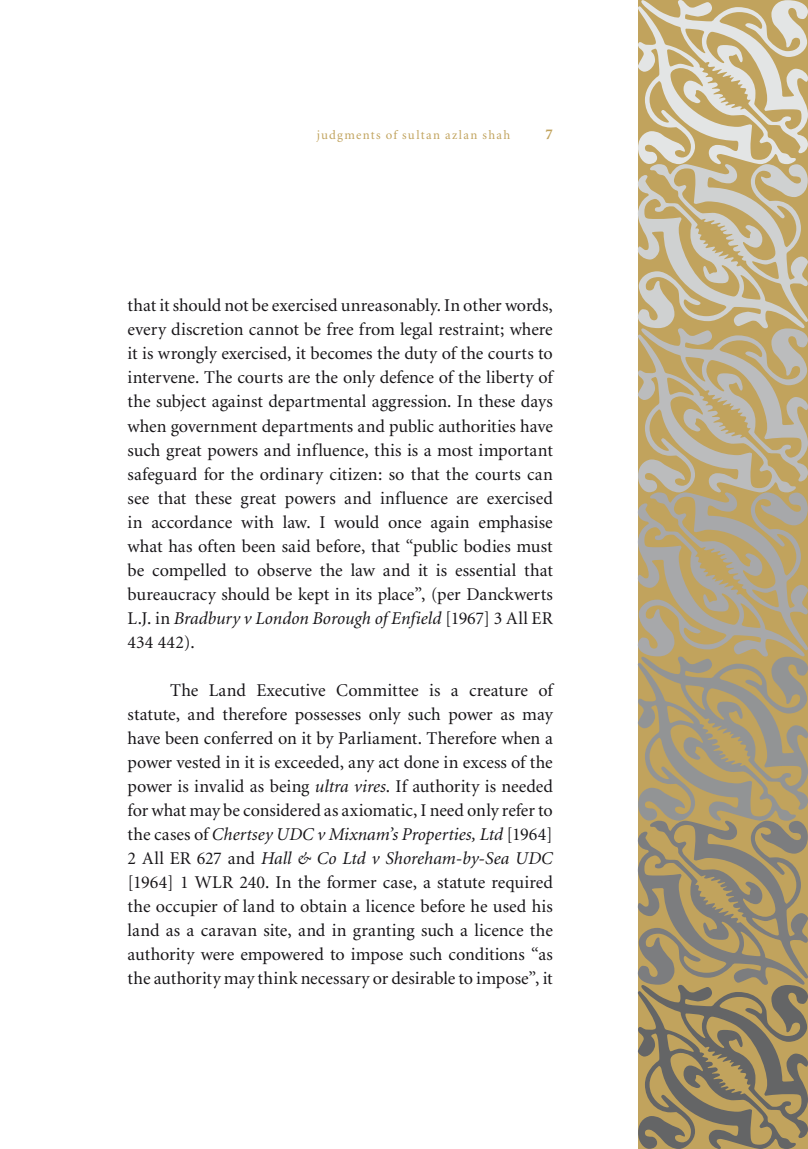
<style>
.page{position:relative;width:808px;height:1149px;background:#fff}
.page>*{position:absolute;margin:0;border:0;box-sizing:border-box;transform-origin:0 0}
.Main_Body_Text{font:18px/24px "Minion";color:#171518;text-align:justify}
.t1{font:700 15px "Minion";color:#c1a35d}
.t2{font:12.75px "Minion";letter-spacing:.1em;color:#c1a35d}
.s1{font-style:italic}
</style>
<div class="page">
<svg style="left:638px;top:0;width:170px;height:1148px;background:#b3a480"></svg>
<p class="t2" style="left:317px;top:128px;width:195px">judgments of sultan azlan shah</p>
<p class="t1" style="left:545px;top:126px;width:9px">7</p>
<p class="Main_Body_Text" style="left:128px;top:294px;width:427px">that it should not be exercised unreasonably. In other words, every discretion cannot be free from legal restraint; where it is wrongly exercised, it becomes the duty of the courts to intervene. The courts are the only defence of the liberty of the subject against departmental aggression. In these days when government departments and public authorities have such great powers and influence, this is a most important safeguard for the ordinary citizen: so that the courts can see that these great powers and influence are exercised in accordance with law. I would once again emphasise what has often been said before, that “public bodies must be compelled to observe the law and it is essential that bureaucracy should be kept in its place”, (per Danckwerts L.J. in <span class="s1">Bradbury v London Borough of Enfield</span> [1967] 3 All ER 434 442).</p>
<p class="Main_Body_Text" style="left:128px;top:678px;width:427px;text-indent:43px">The Land Executive Committee is a creature of statute, and therefore possesses only such power as may have been conferred on it by Parliament. Therefore when a power vested in it is exceeded, any act done in excess of the power is invalid as being <span class="s1">ultra vires</span>. If authority is needed for what may be considered as axiomatic, I need only refer to the cases of <span class="s1">Chertsey UDC v Mixnam’s Properties, Ltd</span> [1964] 2 All ER 627 and <span class="s1">Hall &amp; Co Ltd v Shoreham-by-Sea UDC </span>[1964] 1 WLR 240. In the former case, a statute required the occupier of land to obtain a licence before he used his land as a caravan site, and in granting such a licence the authority were empowered to impose such conditions “as the authority may think necessary or desirable to impose”, it</p>
</div>
